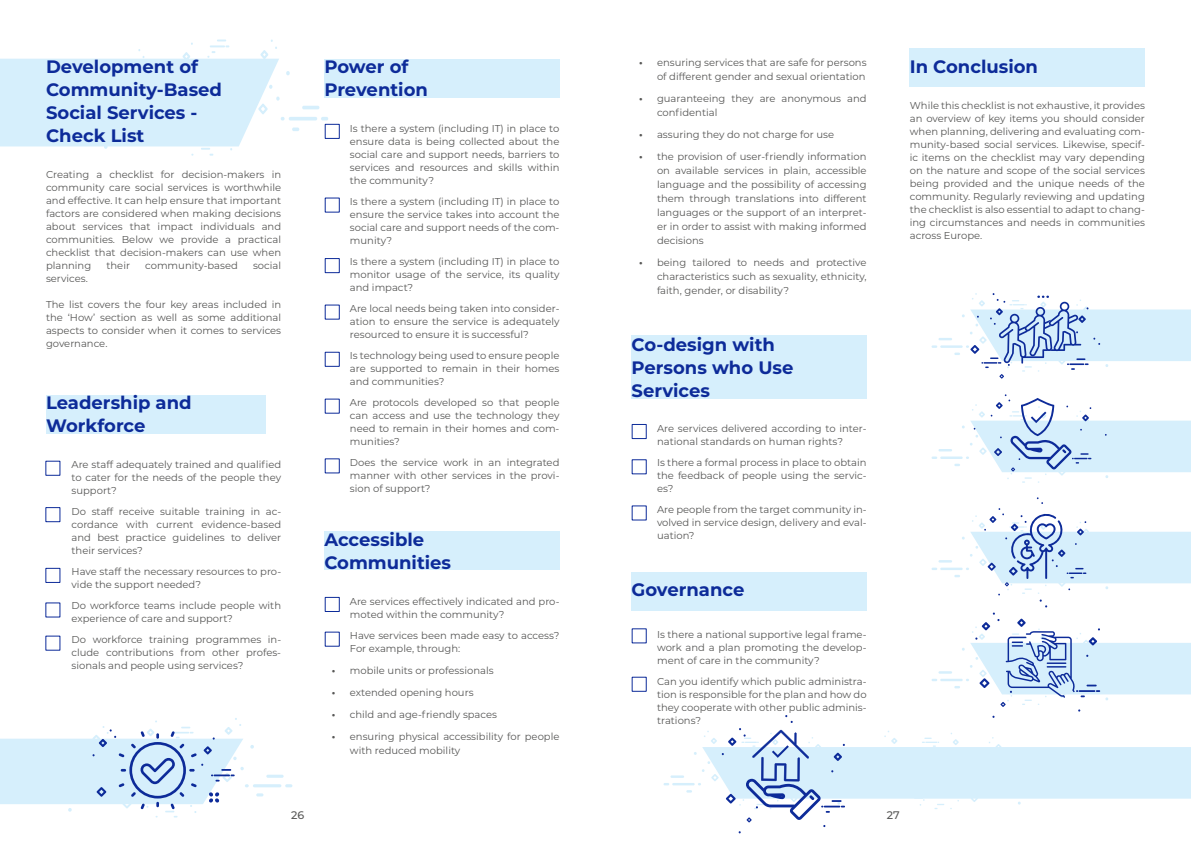
<style>
.page{position:relative;width:1191px;height:842px;background:#fff}
.page>*{position:absolute;margin:0;border:0;box-sizing:border-box;transform-origin:0 0}
.t1{font:700 18px/23px "Montserrat";color:#0d2b99}
.t2{font:500 11px "Montserrat";color:#575756}
.t3{font:10px/13px "Montserrat";color:#575756;text-align:justify}
.s1{font-weight:700}
</style>
<div class="page">
<div style="left:46px;top:395px;width:220px;height:38px;background:#d6effc"></div>
<div style="left:324px;top:59px;width:235px;height:39px;background:#d6effc"></div>
<div style="left:909px;top:49px;width:236px;height:38px;background:#d6effc"></div>
<div style="left:324px;top:532px;width:235px;height:38px;background:#d6effc"></div>
<div style="left:631px;top:572px;width:235px;height:38px;background:#d6effc"></div>
<div style="left:631px;top:335px;width:235px;height:64px;background:#d6effc"></div>
<hr style="left:289px;top:117px;width:28px;height:3px;background:#d6effc;border-radius:2px">
<svg style="left:321px;top:117px;width:7px;height:3px"></svg>
<hr style="left:302px;top:106px;width:17px;height:3px;background:#d6effc;border-radius:2px">
<svg style="left:0;top:40px;width:299px;height:116px"></svg>
<hr style="left:253px;top:784px;width:28px;height:3px;background:#d6effc;border-radius:2px">
<svg style="left:285px;top:784px;width:7px;height:3px"></svg>
<hr style="left:266px;top:775px;width:18px;height:3px;background:#d6effc;border-radius:2px">
<hr style="left:672px;top:783px;width:22px;height:2px;background:#d6effc">
<hr style="left:670px;top:775px;width:14px;height:3px;background:#d6effc">
<svg style="left:931px;top:293px;width:260px;height:86px"></svg>
<svg style="left:931px;top:394px;width:260px;height:89px"></svg>
<svg style="left:686px;top:497px;width:505px;height:336px"></svg>
<svg style="left:0;top:718px;width:263px;height:99px"></svg>
<div style="left:45px;top:461px;width:15px;height:15px;background:#fff;border:1px solid #0d2b99"></div>
<div style="left:325px;top:124px;width:15px;height:15px;background:#fff;border:1px solid #0d2b99"></div>
<div style="left:631px;top:424px;width:16px;height:15px;background:#fff;border:1px solid #0d2b99"></div>
<div style="left:631px;top:459px;width:16px;height:15px;background:#fff;border:1px solid #0d2b99"></div>
<svg style="left:631px;top:505px;width:16px;height:15px"></svg>
<div style="left:631px;top:628px;width:16px;height:15px;background:#fff;border:1px solid #0d2b99"></div>
<div style="left:631px;top:677px;width:16px;height:15px;background:#fff;border:1px solid #0d2b99"></div>
<div style="left:325px;top:198px;width:15px;height:15px;background:#fff;border:1px solid #0d2b99"></div>
<div style="left:325px;top:258px;width:15px;height:15px;background:#fff;border:1px solid #0d2b99"></div>
<div style="left:325px;top:305px;width:15px;height:15px;background:#fff;border:1px solid #0d2b99"></div>
<div style="left:325px;top:352px;width:15px;height:15px;background:#fff;border:1px solid #0d2b99"></div>
<div style="left:325px;top:399px;width:15px;height:15px;background:#fff;border:1px solid #0d2b99"></div>
<div style="left:325px;top:632px;width:15px;height:15px;background:#fff;border:1px solid #0d2b99"></div>
<div style="left:325px;top:597px;width:15px;height:15px;background:#fff;border:1px solid #0d2b99"></div>
<div style="left:325px;top:458px;width:15px;height:15px;background:#fff;border:1px solid #0d2b99"></div>
<div style="left:45px;top:507px;width:15px;height:15px;background:#fff;border:1px solid #0d2b99"></div>
<div style="left:45px;top:568px;width:15px;height:15px;background:#fff;border:1px solid #0d2b99"></div>
<h1 class="t1" style="left:46px;top:55px;width:177px">Development of<br>Community-Based<br>Social Services -<br>Check List</h1>
<p class="t3" style="left:46px;top:168px;width:237px">Creating a checklist for decision-makers in community care social services is worthwhile and effective. It can help ensure that important factors are considered when making decisions about services that impact individuals and communities. Below we provide a practical checklist that decision-makers can use when planning</p>
<p class="t3" style="left:106px;top:259px;width:25px">their</p>
<p class="t3" style="left:145px;top:259px;width:94px">community-based</p>
<p class="t3" style="left:253px;top:259px;width:30px">social</p>
<p class="t3" style="left:46px;top:272px;width:43px">services.</p>
<p class="t3" style="left:46px;top:298px;width:237px">The list covers the four key areas included in the ‘How’ section as well as some additional aspects to consider when it comes to services governance.</p>
<h1 class="t1" style="left:46px;top:390px;width:147px">Leadership and<br>Workforce</h1>
<p class="t3" style="left:72px;top:457px;width:211px;text-indent:-18px"><span class="s1">•</span> Are staff adequately trained and qualified to cater for the needs of the people they support?</p>
<p class="t3" style="left:72px;top:504px;width:211px;text-indent:-18px"><span class="s1">•</span> Do staff receive suitable training in ac&shy;cordance with current evidence-based and best practice guidelines to deliver their services?</p>
<p class="t3" style="left:72px;top:564px;width:211px;text-indent:-18px"><span class="s1">•</span> Have staff the necessary resources to pro&shy;vide the support needed?</p>
<p class="t3" style="left:72px;top:598px;width:211px;text-indent:-18px"><span class="s1">•</span> Do workforce teams include people with experience of care and support?</p>
<p class="t3" style="left:72px;top:632px;width:211px;text-indent:-18px"><span class="s1">•</span> Do workforce training programmes in&shy;clude contributions from other profes&shy;sionals and people using services?</p>
<h1 class="t1" style="left:324px;top:55px;width:105px">Power of<br>Prevention</h1>
<p class="t3" style="left:350px;top:122px;width:211px;text-indent:-18px"><span class="s1">•</span> Is there a system (including IT) in place to ensure data is being collected about the social care and support needs, barriers to services and resources and skills within the community?</p>
<p class="t3" style="left:350px;top:195px;width:211px;text-indent:-18px"><span class="s1">•</span> Is there a system (including IT) in place to ensure the service takes into account the social care and support needs of the com&shy;munity?</p>
<p class="t3" style="left:350px;top:255px;width:211px;text-indent:-18px"><span class="s1">•</span> Is there a system (including IT) in place to monitor usage of the service, its quality and impact?</p>
<p class="t3" style="left:350px;top:302px;width:211px;text-indent:-18px"><span class="s1">•</span> Are local needs being taken into consider&shy;ation to ensure the service is adequately resourced to ensure it is successful?</p>
<p class="t3" style="left:350px;top:349px;width:211px;text-indent:-18px"><span class="s1">•</span> Is technology being used to ensure people are supported to remain in their homes and communities?</p>
<p class="t3" style="left:350px;top:396px;width:211px;text-indent:-18px"><span class="s1">•</span> Are protocols developed so that people can access and use the technology they need to remain in their homes and com&shy;munities?</p>
<p class="t3" style="left:350px;top:456px;width:211px;text-indent:-18px"><span class="s1">•</span> Does the service work in an integrated manner with other services in the provi&shy;sion of support?</p>
<h1 class="t1" style="left:324px;top:527px;width:128px">Accessible<br>Communities</h1>
<p class="t3" style="left:350px;top:595px;width:211px;text-indent:-18px"><span class="s1">•</span> Are services effectively indicated and pro&shy;moted within the community?</p>
<p class="t3" style="left:350px;top:629px;width:211px;text-indent:-18px"><span class="s1">•</span> Have services been made easy to access?<br>For example, through:</p>
<p class="t3" style="left:332px;top:664px;width:163px"><span class="s1">•</span> mobile units or professionals</p>
<p class="t3" style="left:332px;top:686px;width:143px"><span class="s1">•</span> extended opening hours</p>
<p class="t3" style="left:332px;top:708px;width:167px"><span class="s1">•</span> child and age-friendly spaces</p>
<p class="t3" style="left:350px;top:729px;width:211px;line-height:14px;text-indent:-18px"><span class="s1">•</span> ensuring physical accessibility for people with reduced mobility</p>
<p class="t3" style="left:639px;top:55px;width:229px;line-height:14px;text-align:right"><span class="s1">•</span> ensuring services that are safe for persons of different gender and sexual orientation</p>
<p class="t3" style="left:657px;top:91px;width:211px;line-height:14px;text-indent:-18px"><span class="s1">•</span> guaranteeing they are anonymous and confidential</p>
<p class="t3" style="left:639px;top:127px;width:197px"><span class="s1">•</span> assuring they do not charge for use</p>
<p class="t3" style="left:657px;top:149px;width:211px;line-height:14px;text-indent:-18px"><span class="s1">•</span> the provision of user-friendly information on available services in plain, accessible language and the possibility of accessing them through translations into different languages or the support of an interpret&shy;er in order to assist with making informed decisions</p>
<p class="t3" style="left:657px;top:255px;width:211px;line-height:14px;text-indent:-18px"><span class="s1">•</span> being tailored to needs and protective characteristics such as sexuality, ethnicity, faith, gender, or disability?</p>
<h1 class="t1" style="left:631px;top:332px;width:163px">Co-design with<br>Persons who Use<br>Services</h1>
<p class="t3" style="left:639px;top:422px;width:229px;text-align:center"><span class="s1">•</span> Are services delivered according to inter&shy;national standards on human rights?</p>
<p class="t3" style="left:657px;top:456px;width:211px;text-indent:-18px"><span class="s1">•</span> Is there a formal process in place to obtain the feedback of people using the servic&shy;es?</p>
<p class="t3" style="left:657px;top:503px;width:211px;text-indent:-18px"><span class="s1">•</span> Are people from the target community in&shy;volved in service design, delivery and eval&shy;uation?</p>
<h1 class="t1" style="left:631px;top:578px;width:114px">Governance</h1>
<p class="t3" style="left:657px;top:627px;width:211px;text-indent:-18px"><span class="s1">•</span> Is there a national supportive legal frame&shy;work and a plan promoting the develop&shy;ment of care in the community?</p>
<p class="t3" style="left:657px;top:674px;width:211px;text-indent:-18px"><span class="s1">•</span> Can you identify which public administra&shy;tion is responsible for the plan and how do they cooperate with other public adminis&shy;trations?</p>
<h1 class="t1" style="left:909px;top:55px;width:130px">In Conclusion</h1>
<p class="t3" style="left:909px;top:99px;width:237px">While this checklist is not exhaustive, it provides an overview of key items you should consider when planning, delivering and evaluating com&shy;munity-based social services. Likewise, specif&shy;ic items on the checklist may vary depending on the nature and scope of the social services being provided and the unique needs of the community. Regularly reviewing and updating the checklist is also essential to adapt to chang&shy;ing circumstances and needs in communities across Europe.</p>
<p class="t2" style="left:291px;top:807px;width:15px">26</p>
<p class="t2" style="left:886px;top:807px;width:14px">27</p>
</div>
